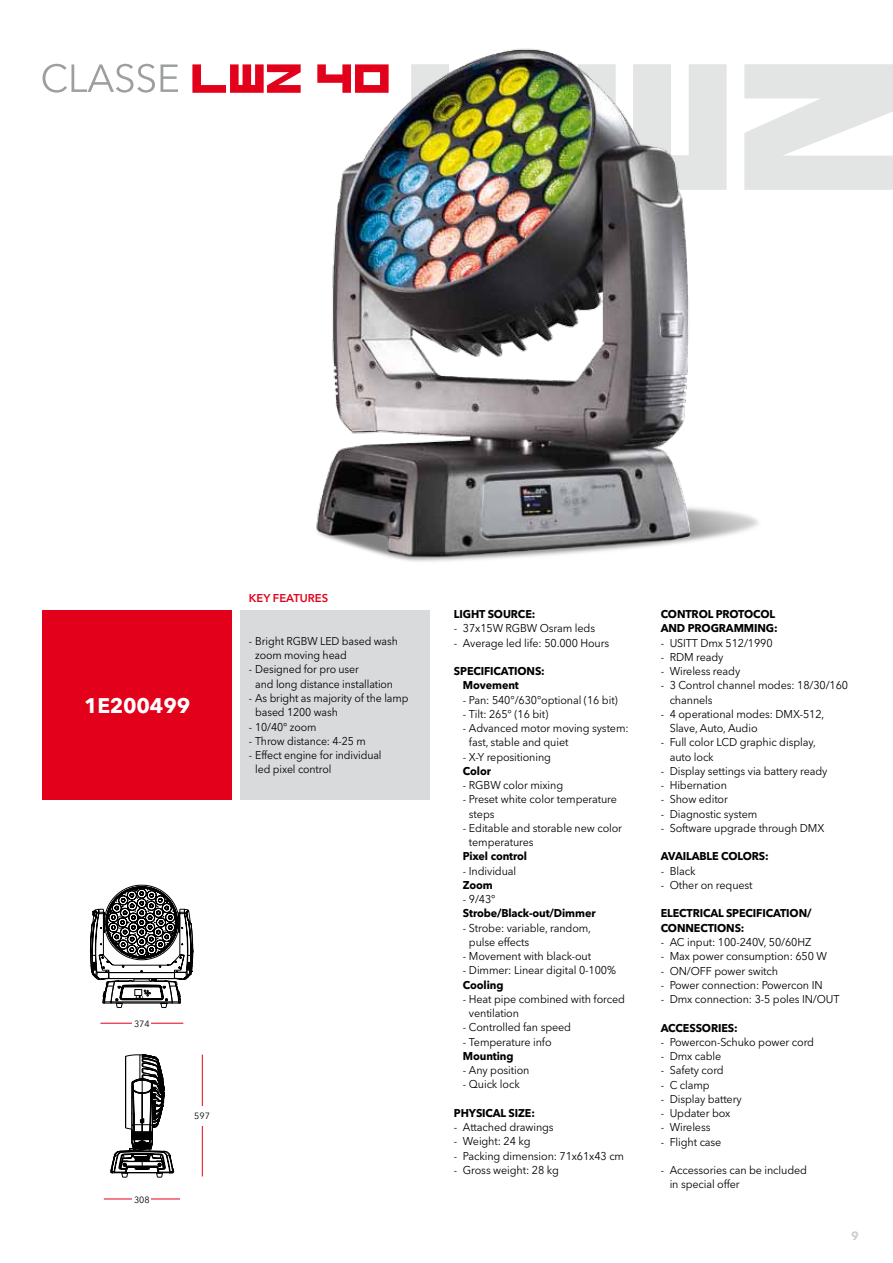
<style>
.page{position:relative;width:893px;height:1263px;background:#fff}
.page>*{position:absolute;margin:0;border:0;box-sizing:border-box;transform-origin:0 0}
.t1{font:700 21px "Avenir Next LT Pro";letter-spacing:-.01em;color:#fff}
.t2{font:700 12px "Avenir Next LT Pro";color:#d0d1d2}
.t3{font:11.25px/14.2px "Avenir Next LT Pro";letter-spacing:-.01em;color:#000;scale:.96 1}
.t4{font:700 11.25px/14.2px "Avenir Next LT Pro";letter-spacing:-.01em;color:#000;scale:.96 1}
.t5{font:11.25px/14.2px "Avenir Next LT Pro";letter-spacing:-.01em;color:#000;scale:.94 1}
.t6{font:600 11.25px "Avenir Next LT Pro";color:#e2001a}
.t7{font:9px "Avenir Next LT Pro";color:#000}
</style>
<div class="page">
<svg style="left:782px;top:64px;width:111px;height:126px;fill:#e3e4e4"></svg>
<img style="left:42px;top:48px;width:740px;height:514px">
<svg style="left:192px;top:64px;width:197px;height:29px"></svg>
<hr style="left:104px;top:1199px;width:76px;height:1px;background:#e2001a">
<hr style="left:100px;top:1023px;width:83px;height:1px;background:#e2001a">
<hr style="left:202px;top:1054px;width:1px;height:122px;background:#e2001a">
<div style="left:133px;top:1189px;width:18px;height:20px;background:#fff"></div>
<div style="left:133px;top:1014px;width:18px;height:19px;background:#fff"></div>
<div style="left:193px;top:1106px;width:18px;height:19px;background:#fff"></div>
<div style="left:43px;top:610px;width:189px;height:189px;background:#e2001a"></div>
<div style="left:240px;top:610px;width:189px;height:189px;background:#d9dadb"></div>
<svg style="left:43px;top:64px;width:135px;height:29px"></svg>
<svg style="left:110px;top:1054px;width:64px;height:124px"></svg>
<svg style="left:90px;top:885px;width:103px;height:123px"></svg>
<h1 class="t1" style="left:84px;top:692px;width:108px">1E200499</h1>
<p class="t6" style="left:249px;top:591px;width:81px">KEY FEATURES</p>
<p class="t5" style="left:255px;top:634px;width:153px;text-indent:-6px">- Bright RGBW LED based wash zoom moving head</p>
<p class="t5" style="left:255px;top:662px;width:148px;text-indent:-6px">- Designed for pro user<br>and long distance installation</p>
<p class="t5" style="left:255px;top:691px;width:164px;text-indent:-6px">- As bright as majority of the lamp based 1200 wash</p>
<p class="t5" style="left:249px;top:719px;width:74px">- 10/40° zoom</p>
<p class="t5" style="left:249px;top:734px;width:126px">- Throw distance: 4-25 m</p>
<p class="t5" style="left:255px;top:748px;width:136px;text-indent:-6px">- Effect engine for individual led pixel control</p>
<p class="t7" style="left:134px;top:1018px;width:17px">374</p>
<p class="t7" style="left:134px;top:1194px;width:17px">308</p>
<p class="t7" style="left:194px;top:1110px;width:17px">597</p>
<p class="t4" style="left:454px;top:607px;width:60px">LIGHT SOURCE</p>
<p class="t4" style="left:532px;top:607px;width:5px">:</p>
<p class="t3" style="left:454px;top:621px;width:149px">- 37x15W RGBW Osram leds</p>
<p class="t3" style="left:454px;top:635px;width:163px">- Average led life: 50.000 Hours</p>
<p class="t4" style="left:463px;top:664px;width:87px;text-indent:-9px">SPECIFICATIONS:<br>MOVEMENT</p>
<p class="t3" style="left:463px;top:692px;width:163px">- Pan: 540°/630°optional (16 bit)</p>
<p class="t3" style="left:463px;top:707px;width:90px">- Tilt: 265° (16 bit)</p>
<p class="t3" style="left:469px;top:721px;width:168px;text-indent:-6px">- Advanced motor moving system: fast, stable and quiet</p>
<p class="t3" style="left:463px;top:749px;width:93px">- X-Y repositioning</p>
<p class="t4" style="left:463px;top:764px;width:31px">COLOR</p>
<p class="t3" style="left:463px;top:778px;width:106px">- RGBW color mixing</p>
<p class="t3" style="left:469px;top:792px;width:156px;text-indent:-6px">- Preset white color temperature steps</p>
<p class="t3" style="left:469px;top:821px;width:161px;text-indent:-6px">- Editable and storable new color temperatures</p>
<p class="t4" style="left:463px;top:849px;width:68px">PIXEL CONTROL</p>
<p class="t3" style="left:463px;top:863px;width:57px">- Individual</p>
<p class="t4" style="left:463px;top:878px;width:33px">ZOOM</p>
<p class="t3" style="left:463px;top:892px;width:36px">- 9/43°</p>
<p class="t4" style="left:463px;top:906px;width:140px">STROBE/BLACK-OUT/DIMMER</p>
<p class="t3" style="left:469px;top:920px;width:129px;text-indent:-6px">- Strobe: variable, random, pulse effects</p>
<p class="t3" style="left:463px;top:949px;width:135px">- Movement with black-out</p>
<p class="t3" style="left:463px;top:963px;width:161px">- Dimmer: Linear digital 0-100%</p>
<p class="t4" style="left:463px;top:977px;width:44px">COOLING</p>
<p class="t3" style="left:469px;top:992px;width:164px;text-indent:-6px">- Heat pipe combined with forced ventilation</p>
<p class="t3" style="left:463px;top:1020px;width:114px">- Controlled fan speed</p>
<p class="t3" style="left:463px;top:1034px;width:94px">- Temperature info</p>
<p class="t4" style="left:463px;top:1049px;width:54px">MOUNTING</p>
<p class="t3" style="left:463px;top:1063px;width:71px">- Any position</p>
<p class="t3" style="left:463px;top:1077px;width:61px">- Quick lock</p>
<p class="t4" style="left:454px;top:1106px;width:42px">PHYSICAL</p>
<p class="t4" style="left:509px;top:1106px;width:29px">SIZE:</p>
<p class="t3" style="left:454px;top:1120px;width:105px">- Attached drawings</p>
<p class="t3" style="left:454px;top:1134px;width:81px">- Weight: 24 kg</p>
<p class="t3" style="left:454px;top:1148px;width:179px">- Packing dimension: 71x61x43 cm</p>
<p class="t3" style="left:454px;top:1163px;width:111px">- Gross weight: 28 kg</p>
<p class="t4" style="left:661px;top:607px;width:118px">CONTROL PROTOCOL<br>AND PROGRAMM</p>
<p class="t4" style="left:754px;top:621px;width:26px">ING:</p>
<p class="t3" style="left:661px;top:635px;width:118px">- USITT Dmx 512/1990</p>
<p class="t3" style="left:661px;top:650px;width:67px">- RDM ready</p>
<p class="t3" style="left:661px;top:664px;width:84px">- Wireless ready</p>
<p class="t3" style="left:670px;top:678px;width:187px;text-indent:-9px">- 3 Control channel modes: 18/30/160 channels</p>
<p class="t3" style="left:670px;top:707px;width:163px;text-indent:-9px">- 4 operational modes: DMX-512,<br>Slave, Auto, Audio</p>
<p class="t3" style="left:670px;top:735px;width:154px;text-indent:-9px">- Full color LCD graphic display, auto lock</p>
<p class="t3" style="left:661px;top:764px;width:175px">- Display settings via battery ready</p>
<p class="t3" style="left:661px;top:778px;width:71px">- Hibernation</p>
<p class="t3" style="left:661px;top:792px;width:72px">- Show editor</p>
<p class="t3" style="left:661px;top:807px;width:102px">- Diagnostic system</p>
<p class="t3" style="left:661px;top:821px;width:172px">- Software upgrade through DMX</p>
<p class="t4" style="left:661px;top:849px;width:114px">AVAILABLE COLORS:</p>
<p class="t3" style="left:661px;top:864px;width:38px">- Black</p>
<p class="t3" style="left:661px;top:878px;width:97px">- Other on request</p>
<p class="t4" style="left:661px;top:906px;width:53px">ELECTRICAL</p>
<p class="t4" style="left:726px;top:906px;width:9px">SPEC</p>
<p class="t4" style="left:753px;top:906px;width:63px">IFICATION/</p>
<p class="t4" style="left:661px;top:920px;width:89px">CONNECTIONS:</p>
<p class="t3" style="left:661px;top:935px;width:158px">- AC input: 100-240V, 50/60HZ</p>
<p class="t3" style="left:661px;top:949px;width:175px">- Max power consumption: 650 W</p>
<p class="t3" style="left:661px;top:963px;width:124px">- ON/OFF power switch</p>
<p class="t3" style="left:661px;top:978px;width:170px">- Power connection: Powercon IN</p>
<p class="t3" style="left:661px;top:992px;width:188px">- Dmx connection: 3-5 poles IN/OUT</p>
<p class="t4" style="left:661px;top:1020px;width:16px">ACCESS</p>
<p class="t4" style="left:702px;top:1020px;width:39px">ORIES:</p>
<p class="t3" style="left:661px;top:1035px;width:161px">- Powercon-Schuko power cord</p>
<p class="t3" style="left:661px;top:1049px;width:65px">- Dmx cable</p>
<p class="t3" style="left:661px;top:1063px;width:67px">- Safety cord</p>
<p class="t3" style="left:661px;top:1077px;width:53px">- C clamp</p>
<p class="t3" style="left:661px;top:1092px;width:86px">- Display battery</p>
<p class="t3" style="left:661px;top:1106px;width:74px">- Updater box</p>
<p class="t3" style="left:661px;top:1120px;width:53px">- Wireless</p>
<p class="t3" style="left:661px;top:1134px;width:65px">- Flight case</p>
<p class="t3" style="left:670px;top:1163px;width:145px;text-indent:-9px">- Accessories can be included in special offer</p>
<p class="t2" style="left:851px;top:1228px;width:9px">9</p>
</div>
